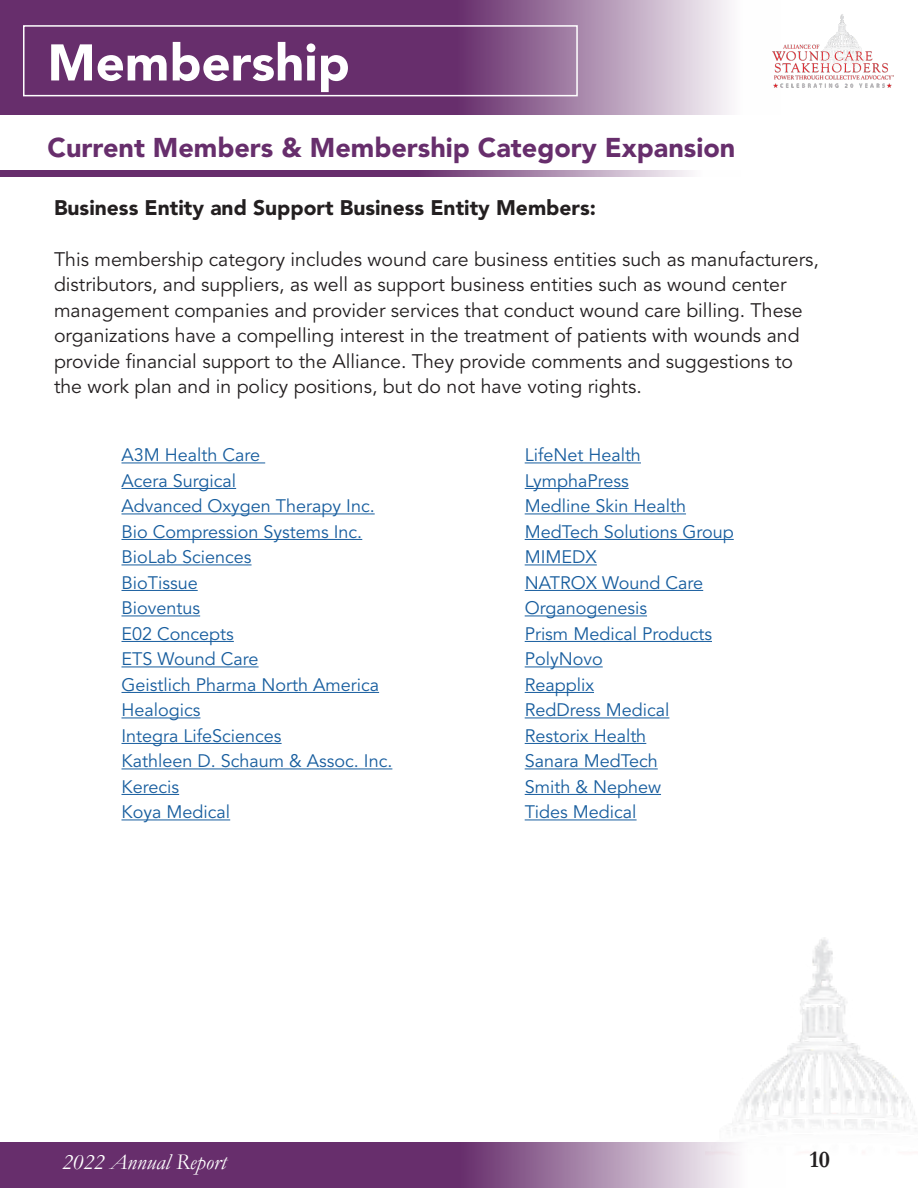
<style>
.page{position:relative;width:918px;height:1188px;background:#fff}
.page>*{position:absolute;margin:0;border:0;box-sizing:border-box;transform-origin:0 0}
.t1{font:900 51px "Avenir LT Std";color:#fff}
.t2{font:900 27px "Avenir LT Std";color:#672e6c}
.t3{font:700 24px "Garamond";color:#231f20}
.t4{font:italic 22.5px "Garamond";color:#fff}
.t5{font:900 21px "Avenir LT Std";color:#231f20}
.t6{font:19.5px/25.5px "Avenir LT Std";color:#231f20}
.t7{font:18px "Avenir LT Std";color:#175d9e}
</style>
<div class="page">
<img style="left:732px;top:937px;width:185px;height:193px">
<svg style="left:0;top:1142px;width:741px;height:46px;background:#825486"></svg>
<svg style="left:0;top:0;width:730px;height:115px;background:#936b97"></svg>
<img style="left:772px;top:14px;width:121px;height:74px">
<svg style="left:22px;top:24px;width:557px;height:73px;background:#744079"></svg>
<svg style="left:0;top:170px;width:691px;height:6px;background:#835587"></svg>
<hr style="left:122px;top:462px;width:143px;height:1px;background:#175d9e">
<hr style="left:122px;top:488px;width:114px;height:1px;background:#175d9e">
<hr style="left:122px;top:513px;width:253px;height:1px;background:#175d9e">
<hr style="left:122px;top:539px;width:240px;height:1px;background:#175d9e">
<hr style="left:122px;top:564px;width:130px;height:1px;background:#175d9e">
<hr style="left:122px;top:590px;width:76px;height:1px;background:#175d9e">
<hr style="left:122px;top:615px;width:78px;height:1px;background:#175d9e">
<hr style="left:122px;top:641px;width:112px;height:1px;background:#175d9e">
<hr style="left:122px;top:666px;width:137px;height:1px;background:#175d9e">
<hr style="left:122px;top:692px;width:257px;height:1px;background:#175d9e">
<hr style="left:122px;top:717px;width:79px;height:1px;background:#175d9e">
<hr style="left:122px;top:743px;width:160px;height:1px;background:#175d9e">
<hr style="left:122px;top:768px;width:270px;height:1px;background:#175d9e">
<hr style="left:122px;top:794px;width:57px;height:1px;background:#175d9e">
<hr style="left:122px;top:819px;width:108px;height:1px;background:#175d9e">
<hr style="left:525px;top:462px;width:116px;height:1px;background:#175d9e">
<hr style="left:525px;top:488px;width:104px;height:1px;background:#175d9e">
<hr style="left:525px;top:513px;width:161px;height:1px;background:#175d9e">
<hr style="left:525px;top:539px;width:209px;height:1px;background:#175d9e">
<hr style="left:525px;top:564px;width:72px;height:1px;background:#175d9e">
<hr style="left:525px;top:590px;width:178px;height:1px;background:#175d9e">
<hr style="left:525px;top:615px;width:122px;height:1px;background:#175d9e">
<hr style="left:525px;top:641px;width:187px;height:1px;background:#175d9e">
<hr style="left:525px;top:666px;width:78px;height:1px;background:#175d9e">
<hr style="left:525px;top:692px;width:69px;height:1px;background:#175d9e">
<hr style="left:525px;top:717px;width:144px;height:1px;background:#175d9e">
<hr style="left:525px;top:743px;width:121px;height:1px;background:#175d9e">
<hr style="left:525px;top:768px;width:133px;height:1px;background:#175d9e">
<hr style="left:525px;top:794px;width:136px;height:1px;background:#175d9e">
<hr style="left:525px;top:819px;width:112px;height:1px;background:#175d9e">
<p class="t1" style="left:48px;top:32px;width:304px">Membership</p>
<p class="t2" style="left:48px;top:131px;width:689px">Current Members &amp; Membership Category Expansion</p>
<p class="t5" style="left:54px;top:195px;width:544px">Business Entity and Support Business Entity Members:</p>
<p class="t6" style="left:54px;top:247px;width:766px">This membership category includes wound care business entities such as manufacturers, distributors, and suppliers, as well as support business entities such as wound center management companies and provider services that conduct wound care billing. These organizations have a compelling interest in the treatment of patients with wounds and provide financial support to the Alliance. They provide comments and suggestions to the work plan and in policy positions, but do not have voting rights.</p>
<p class="t7" style="left:122px;top:445px;width:140px">A3M Health Care</p>
<p class="t7" style="left:122px;top:470px;width:116px">Acera Surgical</p>
<p class="t7" style="left:122px;top:496px;width:255px">Advanced Oxygen Therapy Inc.</p>
<p class="t7" style="left:122px;top:521px;width:242px">Bio Compression Systems Inc.</p>
<p class="t7" style="left:122px;top:547px;width:132px">BioLab Sciences</p>
<p class="t7" style="left:122px;top:572px;width:78px">BioTissue</p>
<p class="t7" style="left:122px;top:598px;width:80px">Bioventus</p>
<p class="t7" style="left:122px;top:623px;width:114px">E02 Concepts</p>
<p class="t7" style="left:122px;top:649px;width:139px">ETS Wound Care</p>
<p class="t7" style="left:122px;top:674px;width:259px">Geistlich Pharma North America</p>
<p class="t7" style="left:122px;top:700px;width:81px">Healogics</p>
<p class="t7" style="left:122px;top:725px;width:162px">Integra LifeSciences</p>
<p class="t7" style="left:122px;top:751px;width:272px">Kathleen D. Schaum &amp; Assoc. Inc.</p>
<p class="t7" style="left:122px;top:776px;width:59px">Kerecis</p>
<p class="t7" style="left:122px;top:802px;width:110px">Koya Medical</p>
<p class="t7" style="left:525px;top:445px;width:118px">LifeNet Health</p>
<p class="t7" style="left:525px;top:470px;width:106px">LymphaPress</p>
<p class="t7" style="left:525px;top:496px;width:163px">Medline Skin Health</p>
<p class="t7" style="left:525px;top:521px;width:211px">MedTech Solutions Group</p>
<p class="t7" style="left:525px;top:547px;width:74px">MIMEDX</p>
<p class="t7" style="left:525px;top:572px;width:180px">NATROX Wound Care</p>
<p class="t7" style="left:525px;top:598px;width:124px">Organogenesis</p>
<p class="t7" style="left:525px;top:623px;width:189px">Prism Medical Products</p>
<p class="t7" style="left:525px;top:649px;width:80px">PolyNovo</p>
<p class="t7" style="left:525px;top:674px;width:71px">Reapplix</p>
<p class="t7" style="left:525px;top:700px;width:146px">RedDress Medical</p>
<p class="t7" style="left:525px;top:725px;width:123px">Restorix Health</p>
<p class="t7" style="left:525px;top:751px;width:135px">Sanara MedTech</p>
<p class="t7" style="left:525px;top:776px;width:138px">Smith &amp; Nephew</p>
<p class="t7" style="left:525px;top:802px;width:113px">Tides Medical</p>
<p class="t4" style="left:62px;top:1146px;width:166px">2022 Annual Report</p>
<p class="t3" style="left:809px;top:1143px;width:22px">10</p>
</div>
